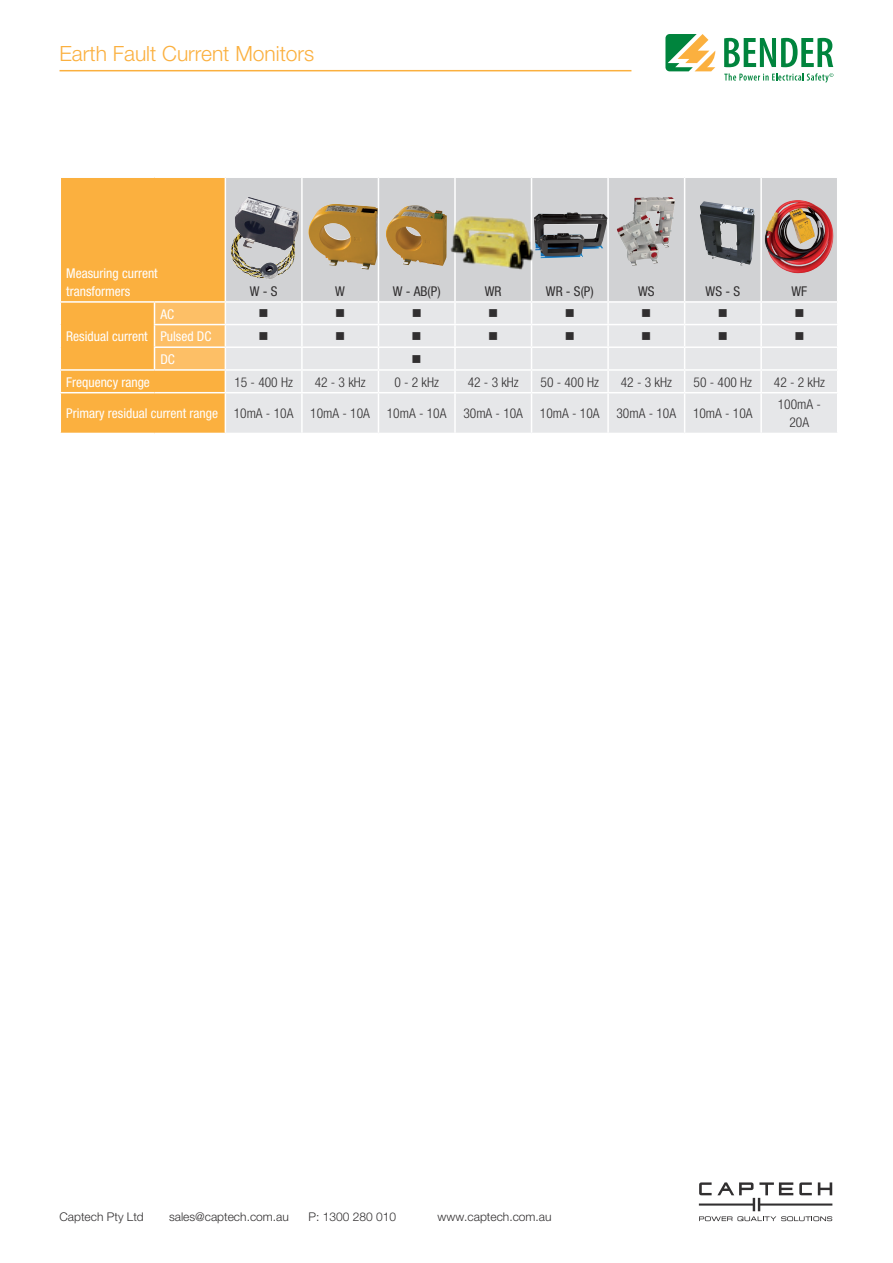
<style>
.page{position:relative;width:893px;height:1263px;background:#fff}
.page>*{position:absolute;margin:0;border:0;box-sizing:border-box;transform-origin:0 0}
.t1{font:300 21px "Helvetica Neue";color:#fbb03f}
.t2{font:300 condensed 13.5px/18px "Helvetica Neue";color:#312f30;text-align:center}
.t3{font:condensed 13.5px/18px "Helvetica Neue";color:#fff}
.t4{font:condensed 13.5px "Helvetica Neue";color:#312f30}
.t5{font:13.5px "Wingdings";color:#312f30}
.t6{font:300 12px "Helvetica Neue";color:#312f30}
.s1{font-weight:300;color:#312f30}
</style>
<div class="page">
<svg style="left:724px;top:73px;width:109px;height:10px"></svg>
<svg style="left:724px;top:38px;width:109px;height:29px"></svg>
<svg style="left:665px;top:34px;width:50px;height:37px"></svg>
<div style="left:226px;top:178px;width:611px;height:123px;background:#d1d2d4"></div>
<div style="left:226px;top:303px;width:611px;height:130px;background:#e6e7e9"></div>
<hr style="left:301px;top:178px;width:2px;height:123px;background:#fff">
<hr style="left:378px;top:178px;width:1px;height:123px;background:#fff">
<hr style="left:454px;top:178px;width:2px;height:123px;background:#fff">
<hr style="left:531px;top:178px;width:1px;height:123px;background:#fff">
<hr style="left:607px;top:178px;width:2px;height:123px;background:#fff">
<hr style="left:684px;top:178px;width:1px;height:123px;background:#fff">
<hr style="left:760px;top:178px;width:2px;height:123px;background:#fff">
<hr style="left:301px;top:303px;width:2px;height:21px;background:#fff">
<hr style="left:454px;top:303px;width:2px;height:21px;background:#fff">
<hr style="left:607px;top:303px;width:2px;height:21px;background:#fff">
<hr style="left:760px;top:303px;width:2px;height:21px;background:#fff">
<hr style="left:225px;top:324px;width:77px;height:1px;background:#fff">
<hr style="left:302px;top:324px;width:76px;height:1px;background:#fff">
<hr style="left:301px;top:325px;width:2px;height:21px;background:#fff">
<hr style="left:378px;top:324px;width:77px;height:1px;background:#fff">
<hr style="left:455px;top:324px;width:76px;height:1px;background:#fff">
<hr style="left:454px;top:325px;width:2px;height:21px;background:#fff">
<hr style="left:531px;top:324px;width:77px;height:1px;background:#fff">
<hr style="left:608px;top:324px;width:77px;height:1px;background:#fff">
<hr style="left:607px;top:325px;width:2px;height:21px;background:#fff">
<hr style="left:685px;top:324px;width:76px;height:1px;background:#fff">
<hr style="left:761px;top:324px;width:77px;height:1px;background:#fff">
<hr style="left:760px;top:325px;width:2px;height:21px;background:#fff">
<hr style="left:225px;top:346px;width:77px;height:2px;background:#fff">
<hr style="left:302px;top:346px;width:76px;height:2px;background:#fff">
<hr style="left:378px;top:346px;width:77px;height:2px;background:#fff">
<hr style="left:455px;top:346px;width:76px;height:2px;background:#fff">
<hr style="left:531px;top:346px;width:77px;height:2px;background:#fff">
<hr style="left:608px;top:346px;width:77px;height:2px;background:#fff">
<hr style="left:685px;top:346px;width:76px;height:2px;background:#fff">
<hr style="left:761px;top:346px;width:77px;height:2px;background:#fff">
<hr style="left:301px;top:348px;width:2px;height:21px;background:#fff">
<hr style="left:454px;top:348px;width:2px;height:21px;background:#fff">
<hr style="left:607px;top:348px;width:2px;height:21px;background:#fff">
<hr style="left:760px;top:348px;width:2px;height:21px;background:#fff">
<hr style="left:225px;top:369px;width:77px;height:2px;background:#fff">
<svg style="left:60px;top:177px;width:166px;height:256px;background:#fbb44a"></svg>
<hr style="left:302px;top:369px;width:76px;height:2px;background:#fff">
<hr style="left:301px;top:371px;width:2px;height:21px;background:#fff">
<hr style="left:378px;top:369px;width:77px;height:2px;background:#fff">
<svg style="left:378px;top:303px;width:1px;height:89px"></svg>
<hr style="left:455px;top:369px;width:76px;height:2px;background:#fff">
<hr style="left:454px;top:371px;width:2px;height:21px;background:#fff">
<hr style="left:531px;top:369px;width:77px;height:2px;background:#fff">
<svg style="left:531px;top:303px;width:1px;height:89px"></svg>
<hr style="left:608px;top:369px;width:77px;height:2px;background:#fff">
<hr style="left:607px;top:371px;width:2px;height:21px;background:#fff">
<hr style="left:685px;top:369px;width:76px;height:2px;background:#fff">
<svg style="left:684px;top:303px;width:1px;height:89px"></svg>
<hr style="left:761px;top:369px;width:77px;height:2px;background:#fff">
<hr style="left:760px;top:371px;width:2px;height:21px;background:#fff">
<hr style="left:60px;top:392px;width:94px;height:1px;background:#fff">
<hr style="left:60px;top:393px;width:1px;height:40px;background:#fff">
<hr style="left:154px;top:392px;width:71px;height:1px;background:#fff">
<hr style="left:225px;top:392px;width:77px;height:1px;background:#fff">
<hr style="left:225px;top:393px;width:1px;height:40px;background:#fff">
<hr style="left:302px;top:392px;width:76px;height:1px;background:#fff">
<hr style="left:301px;top:393px;width:2px;height:40px;background:#fff">
<hr style="left:378px;top:392px;width:77px;height:1px;background:#fff">
<hr style="left:378px;top:393px;width:1px;height:40px;background:#fff">
<hr style="left:455px;top:392px;width:76px;height:1px;background:#fff">
<hr style="left:454px;top:393px;width:2px;height:40px;background:#fff">
<hr style="left:531px;top:392px;width:77px;height:1px;background:#fff">
<hr style="left:531px;top:393px;width:1px;height:40px;background:#fff">
<hr style="left:608px;top:392px;width:77px;height:1px;background:#fff">
<hr style="left:607px;top:393px;width:2px;height:40px;background:#fff">
<hr style="left:685px;top:392px;width:76px;height:1px;background:#fff">
<hr style="left:684px;top:393px;width:1px;height:40px;background:#fff">
<hr style="left:761px;top:392px;width:77px;height:1px;background:#fff">
<hr style="left:760px;top:393px;width:2px;height:40px;background:#fff">
<hr style="left:60px;top:70px;width:571px;height:1px;background:#fbb03f">
<svg style="left:699px;top:1182px;width:133px;height:39px"></svg>
<img style="left:448px;top:213px;width:85px;height:56px">
<img style="left:308px;top:204px;width:70px;height:65px">
<img style="left:386px;top:205px;width:61px;height:61px">
<img style="left:617px;top:197px;width:52px;height:69px">
<img style="left:700px;top:201px;width:55px;height:65px">
<img style="left:765px;top:200px;width:69px;height:73px">
<img style="left:534px;top:212px;width:73px;height:46px">
<img style="left:231px;top:221px;width:64px;height:59px">
<img style="left:235px;top:197px;width:64px;height:53px">
<h1 class="t1" style="left:60px;top:41px;width:256px">Earth Fault Current Monitors</h1>
<p class="t3" style="left:66px;top:264px;width:93px">Measuring current transformers</p>
<p class="t4" style="left:250px;top:283px;width:29px">W - S</p>
<p class="t4" style="left:335px;top:283px;width:11px">W</p>
<p class="t4" style="left:393px;top:283px;width:49px">W - AB(P)</p>
<p class="t4" style="left:485px;top:283px;width:18px">WR</p>
<p class="t4" style="left:546px;top:283px;width:49px">WR - S(P)</p>
<p class="t4" style="left:638px;top:283px;width:18px">WS</p>
<p class="t4" style="left:706px;top:283px;width:36px">WS - S</p>
<p class="t4" style="left:791px;top:283px;width:17px">WF</p>
<p class="t3" style="left:66px;top:327px;width:83px">Residual current</p>
<p class="t3" style="left:160px;top:305px;width:15px">AC</p>
<p class="t5" style="left:259px;top:306px;width:12px">■</p>
<p class="t5" style="left:335px;top:306px;width:12px">■</p>
<p class="t5" style="left:412px;top:306px;width:12px">■</p>
<p class="t5" style="left:488px;top:306px;width:12px">■</p>
<p class="t5" style="left:565px;top:306px;width:12px">■</p>
<p class="t5" style="left:641px;top:306px;width:12px">■</p>
<p class="t5" style="left:718px;top:306px;width:12px">■</p>
<p class="t5" style="left:794px;top:306px;width:12px">■</p>
<p class="t3" style="left:160px;top:327px;width:52px">Pulsed DC</p>
<p class="t5" style="left:259px;top:329px;width:12px">■</p>
<p class="t5" style="left:335px;top:329px;width:12px">■</p>
<p class="t5" style="left:412px;top:329px;width:12px">■</p>
<p class="t5" style="left:488px;top:329px;width:12px">■</p>
<p class="t5" style="left:565px;top:329px;width:12px">■</p>
<p class="t5" style="left:641px;top:329px;width:12px">■</p>
<p class="t5" style="left:718px;top:329px;width:12px">■</p>
<p class="t5" style="left:794px;top:329px;width:12px">■</p>
<p class="t3" style="left:160px;top:350px;width:16px">DC</p>
<p class="t5" style="left:412px;top:352px;width:12px">■</p>
<p class="t3" style="left:66px;top:373px;width:85px">Frequency range</p>
<p class="t2" style="left:234px;top:373px;width:60px">15 - 400 Hz</p>
<p class="t2" style="left:315px;top:373px;width:52px">42 - 3 kHz</p>
<p class="t2" style="left:394px;top:373px;width:46px">0 - 2 kHz</p>
<p class="t2" style="left:468px;top:373px;width:52px">42 - 3 kHz</p>
<p class="t2" style="left:541px;top:373px;width:60px">50 - 400 Hz</p>
<p class="t2" style="left:621px;top:373px;width:52px">42 - 3 kHz</p>
<p class="t2" style="left:694px;top:373px;width:60px">50 - 400 Hz</p>
<p class="t2" style="left:774px;top:373px;width:52px">42 - 2 kHz</p>
<p class="t3" style="left:66px;top:404px;width:229px">Primary residual current range <span class="s1">10mA - 10A</span></p>
<p class="t2" style="left:310px;top:405px;width:61px">10mA - 10A</p>
<p class="t2" style="left:387px;top:405px;width:61px">10mA - 10A</p>
<p class="t2" style="left:463px;top:405px;width:61px">30mA - 10A</p>
<p class="t2" style="left:540px;top:405px;width:61px">10mA - 10A</p>
<p class="t2" style="left:616px;top:405px;width:61px">30mA - 10A</p>
<p class="t2" style="left:693px;top:405px;width:61px">10mA - 10A</p>
<p class="t2" style="left:778px;top:395px;width:45px">100mA -<br>20A</p>
<p class="t6" style="left:60px;top:1209px;width:86px">Captech Pty Ltd</p>
<p class="t6" style="left:169px;top:1209px;width:121px">sales@captech.com.au</p>
<p class="t6" style="left:309px;top:1209px;width:89px">P: 1300 280 010</p>
<p class="t6" style="left:438px;top:1209px;width:116px">www.captech.com.au</p>
</div>
